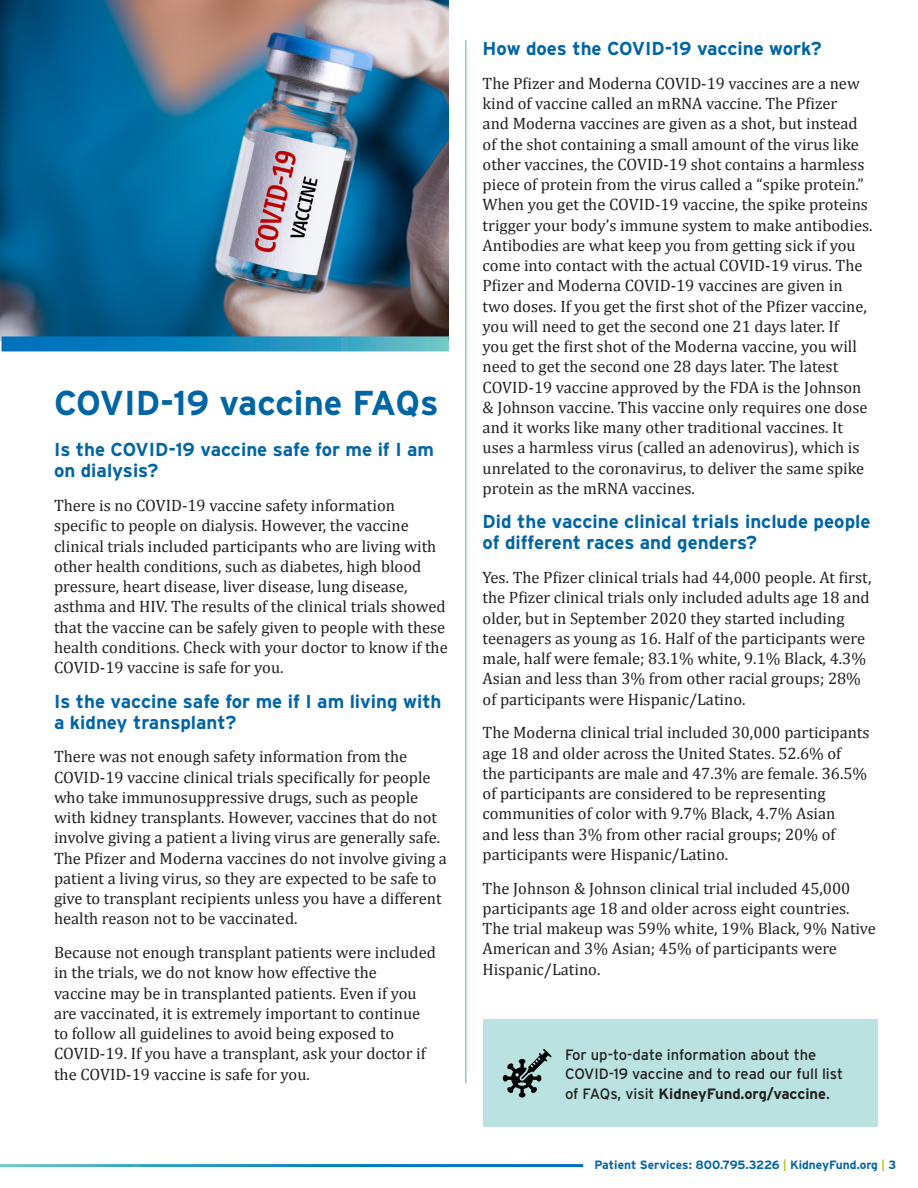
<style>
.page{position:relative;width:918px;height:1188px;background:#fff}
.page>*{position:absolute;margin:0;border:0;box-sizing:border-box;transform-origin:0 0}
.Headline{font:700 34.5px "Interstate";color:#0065a4}
.Subhead{font:700 18.75px/21px "Interstate";color:#0065a4}
.Body{font:16.5px/20.2px "Cambria";color:#231f20}
.Subhead_2_purple{font:15px/19.5px "Interstate";color:#231f20}
.t1{font:700 12px "Interstate";color:#0065a4}
.s1{font-weight:700}
.s2{color:#b7c733}
</style>
<div class="page">
<hr style="left:465px;top:40px;width:1px;height:1043px;background:#73cac7">
<img style="left:0;top:0;width:449px;height:340px">
<div style="left:483px;top:1020px;width:395px;height:107px;background:#bae2e0"></div>
<svg style="left:503px;top:1049px;width:49px;height:48px"></svg>
<svg style="left:2px;top:336px;width:447px;height:15px;background:#208ebe"></svg>
<p class="Headline" style="left:54px;top:382px;width:386px">COVID-19 vaccine FAQs</p>
<p class="Subhead" style="left:54px;top:439px;width:382px">Is the COVID-19 vaccine safe for me if I am on dialysis?</p>
<p class="Body" style="left:54px;top:495px;width:395px">There is no COVID-19 vaccine safety information specific to people on dialysis. However, the vaccine clinical trials included participants who are living with other health conditions, such as diabetes, high blood pressure, heart disease, liver disease, lung disease, asthma and HIV. The results of the clinical trials showed that the vaccine can be safely given to people with these health conditions. Check with your doctor to know if the COVID-19 vaccine is safe for you.</p>
<p class="Subhead" style="left:54px;top:690px;width:389px">Is the vaccine safe for me if I am living with a kidney transplant?</p>
<p class="Body" style="left:54px;top:746px;width:394px">There was not enough safety information from the COVID-19 vaccine clinical trials specifically for people who take immunosuppressive drugs, such as people with kidney transplants. However, vaccines that do not involve giving a patient a living virus are generally safe.<br>The Pfizer and Moderna vaccines do not involve giving a patient a living virus, so they are expected to be safe to give to transplant recipients unless you have a different health reason not to be vaccinated.</p>
<p class="Body" style="left:54px;top:942px;width:383px">Because not enough transplant patients were included in the trials, we do not know how effective the<br>vaccine may be in transplanted patients. Even if you are vaccinated, it is extremely important to continue to follow all guidelines to avoid being exposed to COVID-19. If you have a transplant, ask your doctor if the COVID-19 vaccine is safe for you.</p>
<p class="Subhead" style="left:483px;top:38px;width:341px">How does the COVID-19 vaccine work?</p>
<p class="Body" style="left:483px;top:73px;width:391px">The Pfizer and Moderna COVID-19 vaccines are a new kind of vaccine called an mRNA vaccine. The Pfizer<br>and Moderna vaccines are given as a shot, but instead of the shot containing a small amount of the virus like other vaccines, the COVID-19 shot contains a harmless piece of protein from the virus called a “spike protein.” When you get the COVID-19 vaccine, the spike proteins trigger your body’s immune system to make antibodies.<br>Antibodies are what keep you from getting sick if you come into contact with the actual COVID-19 virus. The Pfizer and Moderna COVID-19 vaccines are given in two doses. If you get the first shot of the Pfizer vaccine, you will need to get the second one 21 days later. If<br>you get the first shot of the Moderna vaccine, you will need to get the second one 28 days later. The latest COVID-19 vaccine approved by the FDA is the Johnson &amp; Johnson vaccine. This vaccine only requires one dose and it works like many other traditional vaccines. It uses a harmless virus (called an adenovirus), which is unrelated to the coronavirus, to deliver the same spike protein as the mRNA vaccines.</p>
<p class="Subhead" style="left:483px;top:511px;width:389px">Did the vaccine clinical trials include people of different races and genders?</p>
<p class="Body" style="left:483px;top:567px;width:390px">Yes. The Pfizer clinical trials had 44,000 people. At first, the Pfizer clinical trials only included adults age 18 and older, but in September 2020 they started including teenagers as young as 16. Half of the participants were male, half were female; 83.1% white, 9.1% Black, 4.3% Asian and less than 3% from other racial groups; 28% of participants were Hispanic/Latino.</p>
<p class="Body" style="left:483px;top:723px;width:388px">The Moderna clinical trial included 30,000 participants age 18 and older across the United States. 52.6% of<br>the participants are male and 47.3% are female. 36.5% of participants are considered to be representing communities of color with 9.7% Black, 4.7% Asian<br>and less than 3% from other racial groups; 20% of participants were Hispanic/Latino.</p>
<p class="Body" style="left:483px;top:878px;width:395px">The Johnson &amp; Johnson clinical trial included 45,000 participants age 18 and older across eight countries.<br>The trial makeup was 59% white, 19% Black, 9% Native American and 3% Asian; 45% of participants were Hispanic/Latino.</p>
<p class="Subhead_2_purple" style="left:565px;top:1045px;width:280px">For up-to-date information about the<br>COVID-19 vaccine and to read our full list of FAQs, visit <span class="s1">KidneyFund.org/vaccine</span>.</p>
<p class="t1" style="left:595px;top:1157px;width:303px">Patient Services: 800.795.3226 <span class="s2">|</span> KidneyFund.org <span class="s2">|</span> 3</p>
</div>
